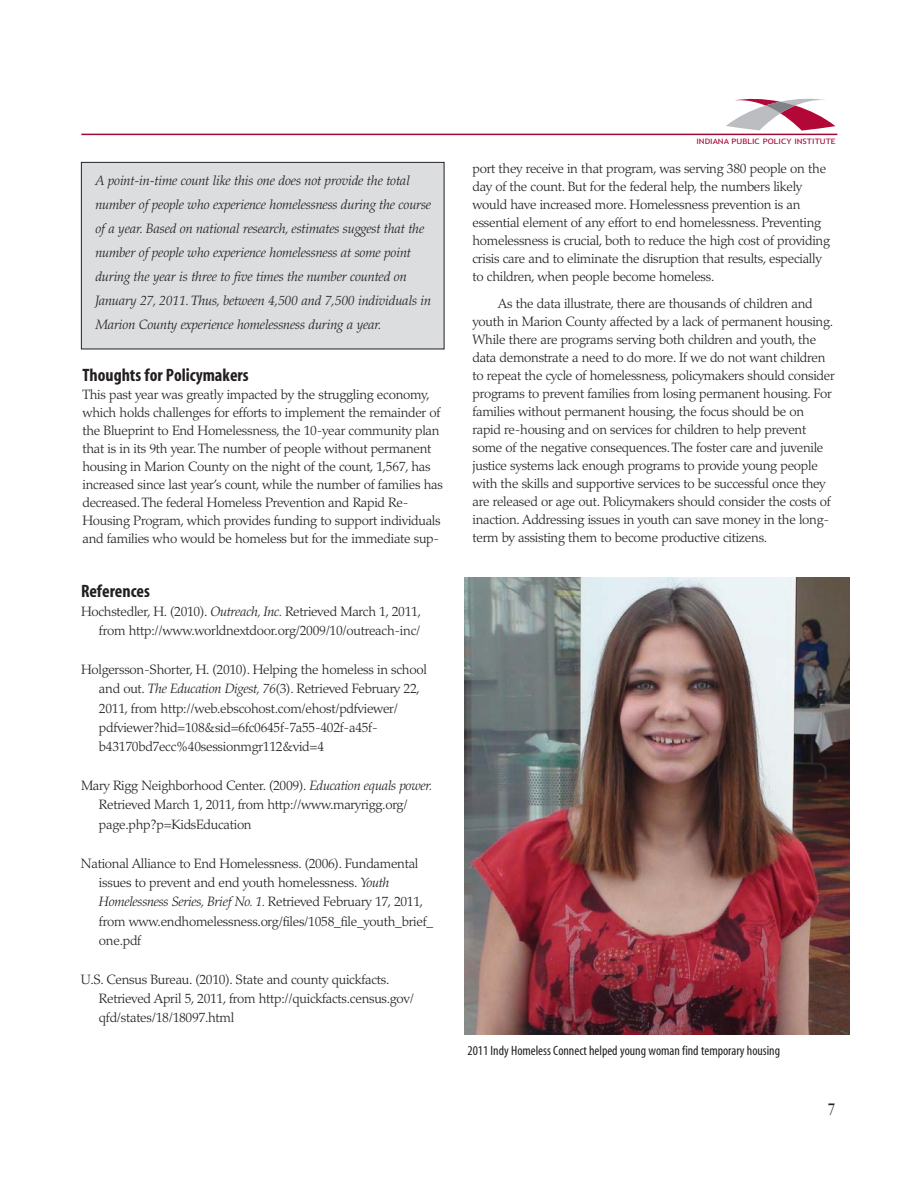
<style>
.page{position:relative;width:918px;height:1188px;background:#fff}
.page>*{position:absolute;margin:0;border:0;box-sizing:border-box;transform-origin:0 0}
.t1{font:700 condensed 18px "Myriad";color:#231f20}
.t2{font:condensed 15.75px "Garamond Itc T";color:#231f20}
.t3{font:300 13.5px/18px "Palatino";letter-spacing:-.02em;color:#231f20}
.t4{font:italic 300 13.5px/24px "Palatino";letter-spacing:-.01em;color:#231f20}
.t5{font:condensed 13.5px "Myriad";color:#231f20}
.t6{font:7.5px "Trebuchet MS";color:#a20a35;scale:1.2 1}
.s1{font-style:italic}
</style>
<div class="page">
<hr style="left:81px;top:134px;width:756px;height:1px;background:#a20a35">
<svg style="left:726px;top:99px;width:109px;height:32px"></svg>
<img style="left:465px;top:578px;width:385px;height:457px">
<div style="left:82px;top:163px;width:362px;height:186px;background:#dcddde"></div>
<div style="left:81px;top:162px;width:363px;height:187px;border:1px solid #231f20"></div>
<p class="t4" style="left:95px;top:170px;width:337px">A point-in-time count like this one does not provide the total number of people who experience homelessness during the course of a year. Based on national research, estimates suggest that the number of people who experience homelessness at some point during the year is three to five times the number counted on January 27, 2011. Thus, between 4,500 and 7,500 individuals in Marion County experience homelessness during a year.</p>
<h1 class="t1" style="left:82px;top:368px;width:168px">Thoughts for Policymakers</h1>
<p class="t3" style="left:82px;top:387px;width:362px">This past year was greatly impacted by the struggling economy, which holds challenges for efforts to implement the remainder of the Blueprint to End Homelessness, the 10-year community plan that is in its 9th year. The number of people without permanent housing in Marion County on the night of the count, 1,567, has increased since last year’s count, while the number of families has decreased. The federal Homeless Prevention and Rapid Re-Housing Program, which provides funding to support individuals and families who would be homeless but for the immediate sup-</p>
<h1 class="t1" style="left:81px;top:584px;width:70px">References</h1>
<p class="t3" style="left:81px;top:603px;width:342px;line-height:19.4px;text-align:right">Hochstedler, H. (2010). <span class="s1">Outreach, Inc.</span> Retrieved March 1, 2011, from http://www.worldnextdoor.org/2009/10/outreach-inc/</p>
<p class="t3" style="left:99px;top:661px;width:329px;line-height:19.4px;text-indent:-18px">Holgersson-Shorter, H. (2010). Helping the homeless in school and out. <span class="s1">The Education Digest, 76</span>(3). Retrieved February 22, 2011, from http://web.ebscohost.com/ehost/pdfviewer/ pdfviewer?hid=108&amp;sid=6fc0645f-7a55-402f-a45f&shy;b43170bd7ecc%40sessionmgr112&amp;vid=4</p>
<p class="t3" style="left:99px;top:777px;width:335px;line-height:19.4px;text-indent:-18px">Mary Rigg Neighborhood Center. (2009). <span class="s1">Education equals power.<br></span>Retrieved March 1, 2011, from http://www.maryrigg.org/ page.php?p=KidsEducation</p>
<p class="t3" style="left:99px;top:855px;width:336px;line-height:19.4px;text-indent:-18px">National Alliance to End Homelessness. (2006). Fundamental issues to prevent and end youth homelessness. <span class="s1">Youth Homelessness Series, Brief No. 1.</span> Retrieved February 17, 2011, from www.endhomelessness.org/files/1058_file_youth_brief_ one.pdf</p>
<p class="t3" style="left:99px;top:971px;width:316px;line-height:19.4px;text-indent:-18px">U.S. Census Bureau. (2010). State and county quickfacts.<br>Retrieved April 5, 2011, from http://quickfacts.census.gov/ qfd/states/18/18097.html</p>
<p class="t6" style="left:696px;top:138px;width:118px">INDIANA PUBLIC POLICY INSTITUTE</p>
<p class="t3" style="left:472px;top:161px;width:359px">port they receive in that program, was serving 380 people on the day of the count. But for the federal help, the numbers likely would have increased more. Homelessness prevention is an essential element of any effort to end homelessness. Preventing homelessness is crucial, both to reduce the high cost of providing crisis care and to eliminate the disruption that results, especially to children, when people become homeless.</p>
<p class="t3" style="left:472px;top:296px;width:364px;text-indent:25px">As the data illustrate, there are thousands of children and youth in Marion County affected by a lack of permanent housing.<br>While there are programs serving both children and youth, the data demonstrate a need to do more. If we do not want children to repeat the cycle of homelessness, policymakers should consider programs to prevent families from losing permanent housing. For families without permanent housing, the focus should be on rapid re-housing and on services for children to help prevent some of the negative consequences. The foster care and juvenile justice systems lack enough programs to provide young people with the skills and supportive services to be successful once they are released or age out. Policymakers should consider the costs of inaction. Addressing issues in youth can save money in the long&shy;term by assisting them to become productive citizens.</p>
<p class="t5" style="left:467px;top:1046px;width:314px">2011 Indy Homeless Connect helped young woman find temporary housing</p>
<p class="t2" style="left:828px;top:1102px;width:9px">7</p>
</div>
